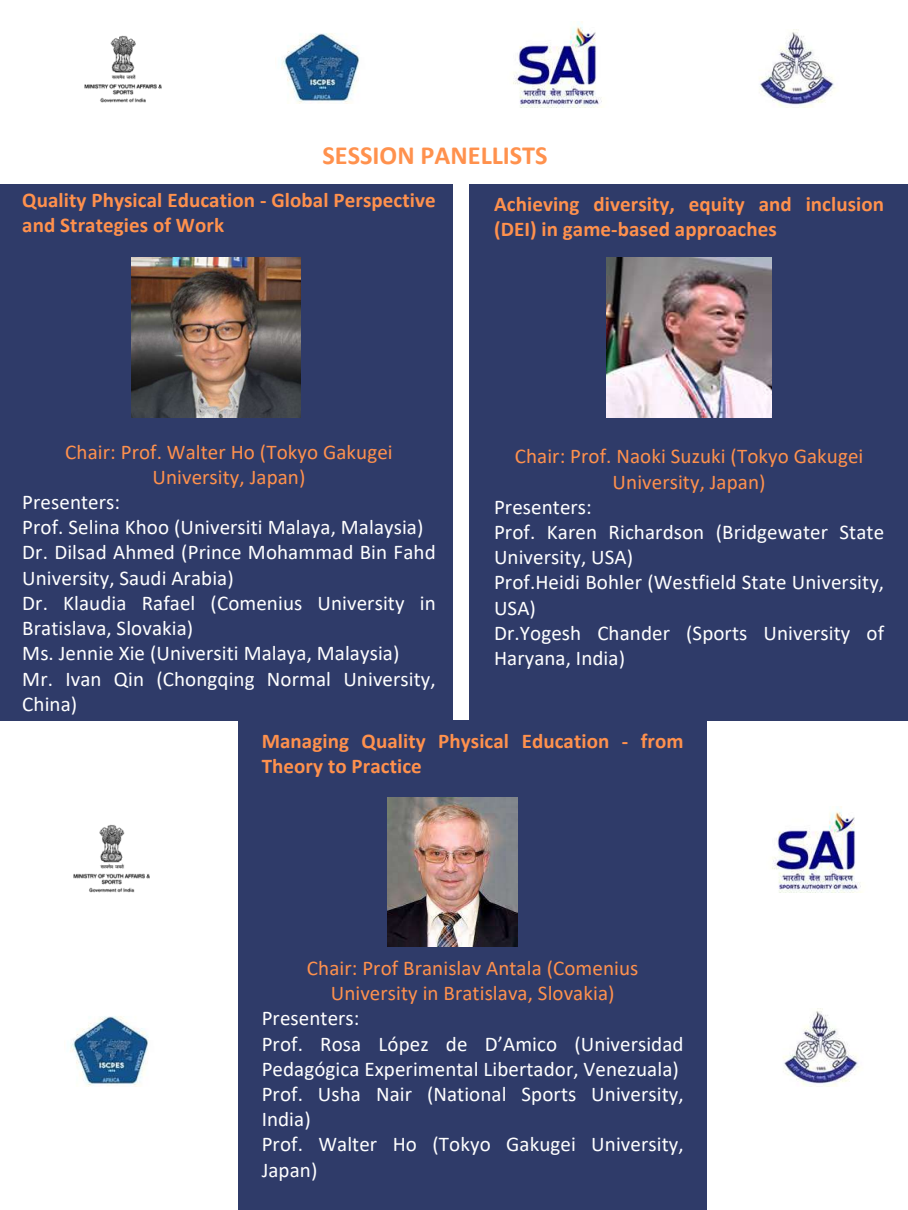
<style>
.page{position:relative;width:908px;height:1210px;background:#fff}
.page>*{position:absolute;margin:0;border:0;box-sizing:border-box;transform-origin:0 0}
.t1{font:700 26.25px "Calibri";color:#ff914d}
.t2{font:21px/25.2px "Calibri";letter-spacing:.005em;color:#fff}
.t3{font:700 21px/25.2px "Calibri";letter-spacing:.005em;color:#ff914d}
.t4{font:21px/25.2px "Calibri";letter-spacing:.005em;color:#ff914d;text-align:center}
</style>
<div class="page">
<div style="left:0;top:184px;width:452px;height:536px;background:#2f3b69"></div>
<img style="left:84px;top:35px;width:78px;height:68px">
<img style="left:281px;top:33px;width:79px;height:71px">
<img style="left:513px;top:22px;width:90px;height:86px">
<img style="left:759px;top:29px;width:77px;height:79px">
<div style="left:469px;top:184px;width:438px;height:536px;background:#2f3b69"></div>
<div style="left:238px;top:720px;width:468px;height:490px;background:#2f3b69"></div>
<img style="left:73px;top:824px;width:77px;height:69px">
<img style="left:772px;top:806px;width:89px;height:86px">
<img style="left:70px;top:1016px;width:79px;height:70px">
<img style="left:783px;top:1008px;width:77px;height:78px">
<img style="left:131px;top:258px;width:169px;height:160px">
<img style="left:606px;top:258px;width:165px;height:160px">
<img style="left:387px;top:797px;width:130px;height:149px">
<p class="t1" style="left:322px;top:144px;width:227px">SESSION PANELLISTS</p>
<p class="t3" style="left:22px;top:189px;width:415px">Quality Physical Education - Global Perspective and Strategies of Work</p>
<p class="t3" style="left:494px;top:193px;width:391px">Achieving diversity, equity and inclusion (DEI) in game-based approaches</p>
<p class="t4" style="left:65px;top:441px;width:329px">Chair: Prof. Walter Ho (Tokyo Gakugei<br>University, Japan)</p>
<p class="t2" style="left:22px;top:491px;width:415px">Presenters:<br>Prof. Selina Khoo (Universiti Malaya, Malaysia)<br>Dr. Dilsad Ahmed (Prince Mohammad Bin Fahd<br>University, Saudi Arabia)<br>Dr. Klaudia Rafael (Comenius University in<br>Bratislava, Slovakia)<br>Ms. Jennie Xie (Universiti Malaya, Malaysia)<br>Mr. Ivan Qin (Chongqing Normal University,<br>China)</p>
<p class="t4" style="left:514px;top:445px;width:350px">Chair: Prof. Naoki Suzuki (Tokyo Gakugei<br>University, Japan)</p>
<p class="t2" style="left:494px;top:496px;width:391px">Presenters:<br>Prof. Karen Richardson (Bridgewater State<br>University, USA)<br>Prof.Heidi Bohler (Westfield State University,<br>USA)<br>Dr.Yogesh Chander (Sports University of<br>Haryana, India)</p>
<p class="t3" style="left:261px;top:730px;width:423px">Managing Quality Physical Education - from<br>Theory to Practice</p>
<p class="t4" style="left:307px;top:957px;width:333px">Chair: Prof Branislav Antala (Comenius<br>University in Bratislava, Slovakia)</p>
<p class="t2" style="left:261px;top:1007px;width:423px">Presenters:<br>Prof. Rosa López de D’Amico (Universidad<br>Pedagógica Experimental Libertador, Venezuala)<br>Prof. Usha Nair (National Sports University,<br>India)<br>Prof. Walter Ho (Tokyo Gakugei University,<br>Japan)</p>
</div>
